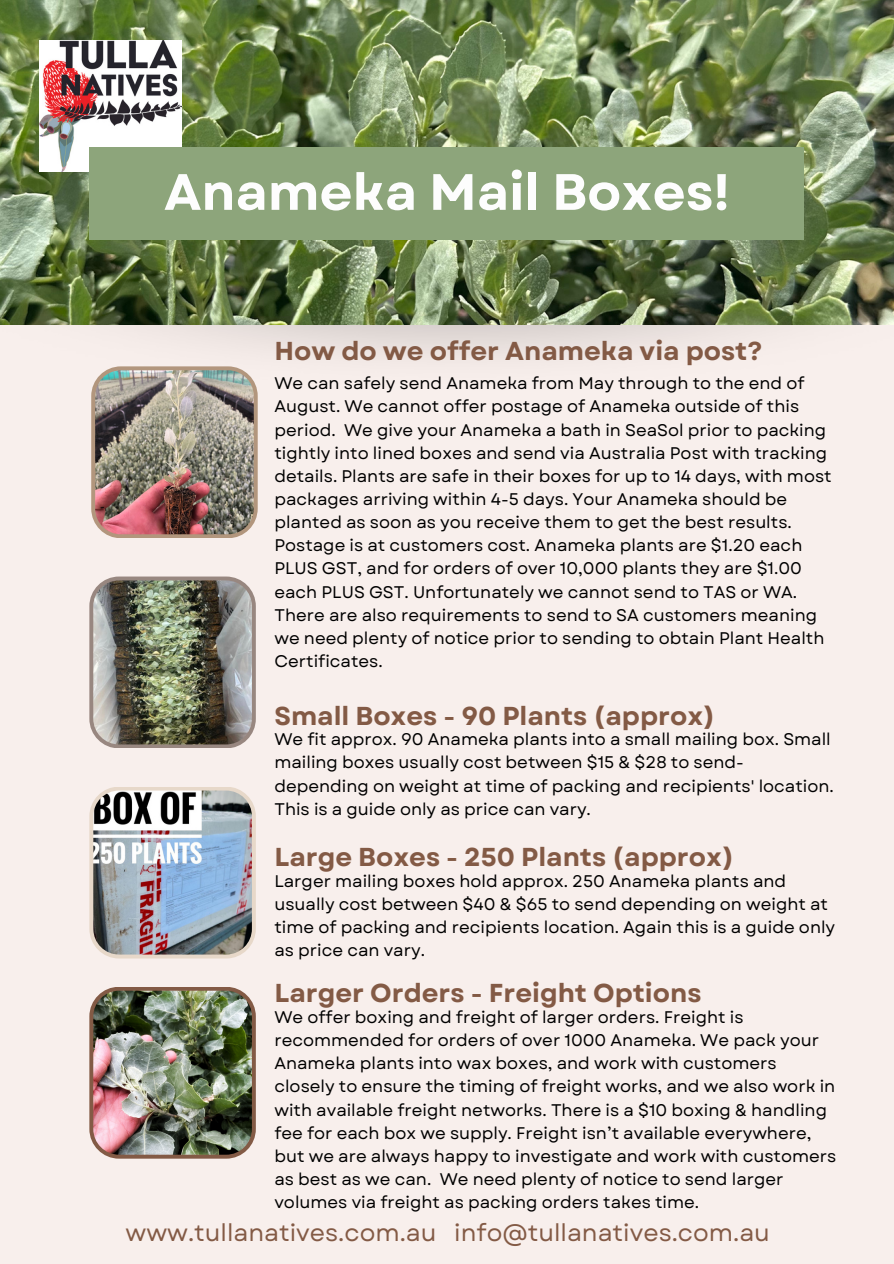
<style>
.page{position:relative;width:894px;height:1264px;background:#fff}
.page>*{position:absolute;margin:0;border:0;box-sizing:border-box;transform-origin:0 0}
.t1{font:700 51px "Garet";color:#fdfdfd}
.t2{font:700 25.8px "Garet";color:#835a45}
.t3{font:24px "Garet";color:#835a45}
.t4{font:16.8px/23.1px "Garet";color:#000}
</style>
<div class="page">
<div style="left:0;top:0;width:893px;height:1263px;background:#f8efec"></div>
<img style="left:0;top:0;width:893px;height:325px">
<img style="left:91px;top:366px;width:166px;height:172px">
<img style="left:89px;top:787px;width:167px;height:171px">
<img style="left:89px;top:576px;width:167px;height:172px">
<img style="left:89px;top:987px;width:167px;height:171px">
<img style="left:40px;top:41px;width:141px;height:130px">
<div style="left:89px;top:147px;width:715px;height:92px;background:#8da57b"></div>
<p class="t1" style="left:164px;top:155px;width:566px">Anameka Mail Boxes!</p>
<p class="t2" style="left:274px;top:333px;width:489px">How do we offer Anameka via post?</p>
<p class="t4" style="left:274px;top:372px;width:558px">We can safely send Anameka from May through to the end of August. We cannot offer postage of Anameka outside of this period. We give your Anameka a bath in SeaSol prior to packing tightly into lined boxes and send via Australia Post with tracking details. Plants are safe in their boxes for up to 14 days, with most packages arriving within 4-5 days. Your Anameka should be planted as soon as you receive them to get the best results.<br>Postage is at customers cost. Anameka plants are $1.20 each PLUS GST, and for orders of over 10,000 plants they are $1.00 each PLUS GST. Unfortunately we cannot send to TAS or WA.<br>There are also requirements to send to SA customers meaning we need plenty of notice prior to sending to obtain Plant Health Certificates.</p>
<p class="t2" style="left:274px;top:697px;width:442px">Small Boxes - 90 Plants (approx)</p>
<p class="t4" style="left:274px;top:727px;width:560px">We fit approx. 90 Anameka plants into a small mailing box. Small mailing boxes usually cost between $15 &amp; $28 to send&shy;depending on weight at time of packing and recipients' location.<br>This is a guide only as price can vary.</p>
<p class="t2" style="left:274px;top:838px;width:461px">Large Boxes - 250 Plants (approx)</p>
<p class="t4" style="left:274px;top:869px;width:562px">Larger mailing boxes hold approx. 250 Anameka plants and usually cost between $40 &amp; $65 to send depending on weight at time of packing and recipients location. Again this is a guide only as price can vary.</p>
<p class="t2" style="left:274px;top:974px;width:428px">Larger Orders - Freight Options</p>
<p class="t4" style="left:274px;top:1005px;width:563px">We offer boxing and freight of larger orders. Freight is recommended for orders of over 1000 Anameka. We pack your Anameka plants into wax boxes, and work with customers closely to ensure the timing of freight works, and we also work in with available freight networks. There is a $10 boxing &amp; handling fee for each box we supply. Freight isn’t available everywhere, but we are always happy to investigate and work with customers as best as we can. We need plenty of notice to send larger volumes via freight as packing orders takes time.</p>
<p class="t3" style="left:126px;top:1215px;width:645px">www.tullanatives.com.au info@tullanatives.com.au</p>
</div>
